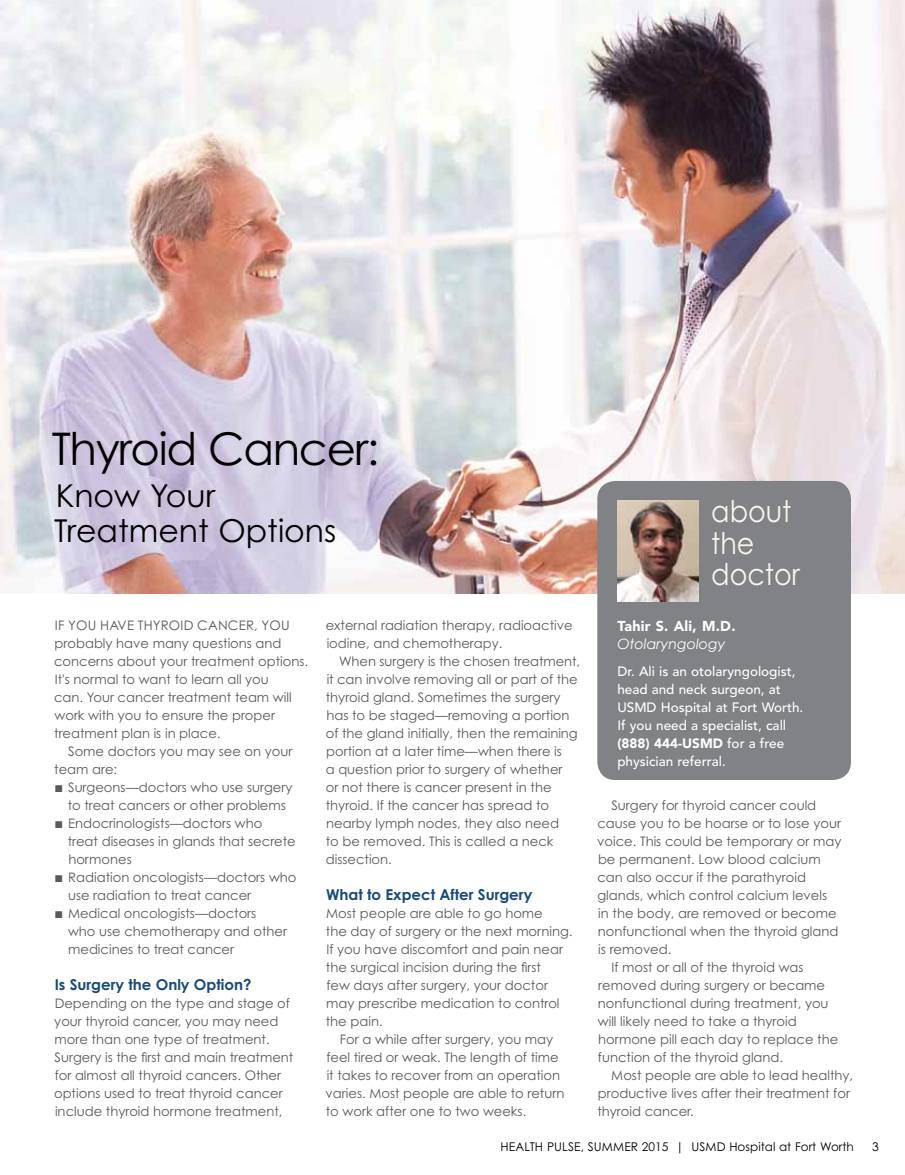
<style>
.page{position:relative;width:905px;height:1175px;background:#fff}
.page>*{position:absolute;margin:0;border:0;box-sizing:border-box;transform-origin:0 0}
.t1{font:45px "Century Gothic OTF";letter-spacing:-.03em;color:#000}
.t2{font:31.5px/34.5px "Century Gothic OTF";color:#000}
.t3{font:30px/31.5px "Century Gothic OTF";color:#f9f4ed;scale:.9 1}
.t4{font:700 15px "Century Gothic OTF";color:#174a7c}
.t5{font:900 14.25px "Avenir LT Std";letter-spacing:.02em;color:#fff}
.t6{font:italic 14.25px "Century Gothic";color:#fff}
.t7{font:500 13.5px/18px "Avenir LT Std";color:#fff}
.t8{font:13.2px/18px "Century Gothic OTF";color:#58595b}
.t9{font:12px "Century Gothic OTF";color:#000}
.s1{font-weight:900}
</style>
<div class="page">
<img style="left:0;top:0;width:904px;height:594px">
<div style="left:597px;top:481px;width:253px;height:299px;background:#808285;border-radius:18px"></div>
<img style="left:617px;top:500px;width:82px;height:101px">
<h1 class="t1" style="left:52px;top:421px;width:329px">Thyroid Cancer:</h1>
<h2 class="t2" style="left:54px;top:478px;width:283px">Know Your<br>Treatment Options</h2>
<p class="t8" style="left:54px;top:616px;width:256px;text-indent:200px">, yo u probably have many questions and concerns about your treatment options.<br>It's normal to want to learn all you<br>can. Your cancer treatment team will work with you to ensure the proper treatment plan is in place.</p>
<p class="t8" style="left:54px;top:742px;width:240px;text-indent:14px">Some doctors you may see on your team are:</p>
<p class="t8" style="left:55px;top:778px;width:239px;text-align:center">■ Surgeons—doctors who use surgery to treat cancers or other problems</p>
<p class="t8" style="left:68px;top:814px;width:229px;text-indent:-12px">■ Endocrinologists—doctors who treat diseases in glands that secrete hormones</p>
<p class="t8" style="left:68px;top:868px;width:230px;text-indent:-13px">■ Radiation oncologists—doctors who use radiation to treat cancer</p>
<p class="t8" style="left:68px;top:904px;width:220px;text-indent:-13px">■ Medical oncologists—doctors who use chemotherapy and other medicines to treat cancer</p>
<p class="t4" style="left:55px;top:975px;width:198px">Is Surgery the Only Option?</p>
<p class="t8" style="left:54px;top:994px;width:241px">Depending on the type and stage of your thyroid cancer, you may need more than one type of treatment.<br>Surgery is the first and main treatment for almost all thyroid cancers. Other options used to treat thyroid cancer include thyroid hormone treatment,</p>
<p class="t8" style="left:55px;top:616px;width:98px">If you have thyroi</p>
<p class="t8" style="left:184px;top:616px;width:24px">d cancer</p>
<p class="t8" style="left:326px;top:616px;width:248px">external radiation therapy, radioactive iodine, and chemotherapy.</p>
<p class="t8" style="left:326px;top:652px;width:256px;text-indent:13px">When surgery is the chosen treatment, it can involve removing all or part of the thyroid gland. Sometimes the surgery has to be staged—removing a portion of the gland initially, then the remaining portion at a later time—when there is<br>a question prior to surgery of whether<br>or not there is cancer present in the thyroid. If the cancer has spread to nearby lymph nodes, they also need<br>to be removed. This is called a neck dissection.</p>
<p class="t4" style="left:326px;top:885px;width:208px">What to Expect After Surgery</p>
<p class="t8" style="left:326px;top:904px;width:248px">Most people are able to go home<br>the day of surgery or the next morning.<br>If you have discomfort and pain near the surgical incision during the first<br>few days after surgery, your doctor may prescribe medication to control the pain.</p>
<p class="t8" style="left:325px;top:1030px;width:240px;text-indent:14px">For a while after surgery, you may feel tired or weak. The length of time it takes to recover from an operation varies. Most people are able to return to work after one to two weeks.</p>
<h3 class="t3" style="left:711px;top:495px;width:100px">about the doctor</h3>
<p class="t5" style="left:617px;top:617px;width:120px">Tahir S. Ali, M.D.</p>
<p class="t6" style="left:617px;top:635px;width:110px">Otolaryngology</p>
<p class="t7" style="left:617px;top:663px;width:187px">Dr. Ali is an otolaryngologist, head and neck surgeon, at<br>USMD Hospital at Fort Worth.<br>If you need a specialist, call <span class="s1">(888) 444-USMD</span> for a free physician referral.</p>
<p class="t8" style="left:611px;top:796px;width:206px">Surgery for thyroid cancer could</p>
<p class="t8" style="left:597px;top:814px;width:245px">cause you to be hoarse or to lose your</p>
<p class="t8" style="left:597px;top:832px;width:246px">voice. This could be temporary or may</p>
<p class="t8" style="left:598px;top:850px;width:224px">be permanent. Low blood calcium</p>
<p class="t8" style="left:597px;top:868px;width:210px">can also occur if the parathyroid</p>
<p class="t8" style="left:597px;top:886px;width:231px">glands, which control calcium levels</p>
<p class="t8" style="left:598px;top:904px;width:240px">in the body, are removed or become</p>
<p class="t8" style="left:598px;top:922px;width:242px">nonfunctional when the thyroid gland</p>
<p class="t8" style="left:598px;top:940px;width:75px">is removed.</p>
<p class="t8" style="left:611px;top:958px;width:194px">If most or all of the thyroid was</p>
<p class="t8" style="left:598px;top:976px;width:228px">removed during surgery or became</p>
<p class="t8" style="left:598px;top:994px;width:232px">nonfunctional during treatment, you</p>
<p class="t8" style="left:597px;top:1012px;width:200px">will likely need to take a thyroid</p>
<p class="t8" style="left:598px;top:1030px;width:242px">hormone pill each day to replace the</p>
<p class="t8" style="left:598px;top:1048px;width:187px">function of the thyroid gland.</p>
<p class="t8" style="left:611px;top:1066px;width:243px">Most people are able to lead healthy,</p>
<p class="t8" style="left:598px;top:1084px;width:253px">productive lives after their treatment for</p>
<p class="t8" style="left:597px;top:1102px;width:98px">thyroid cancer.</p>
<p class="t9" style="left:500px;top:1139px;width:16px">HealT</p>
<p class="t9" style="left:535px;top:1139px;width:77px">H pulse, Summer</p>
<p class="t9" style="left:642px;top:1139px;width:213px">2015 | USMD Hospital at Fort Worth</p>
<p class="t9" style="left:872px;top:1139px;width:8px">3</p>
</div>
